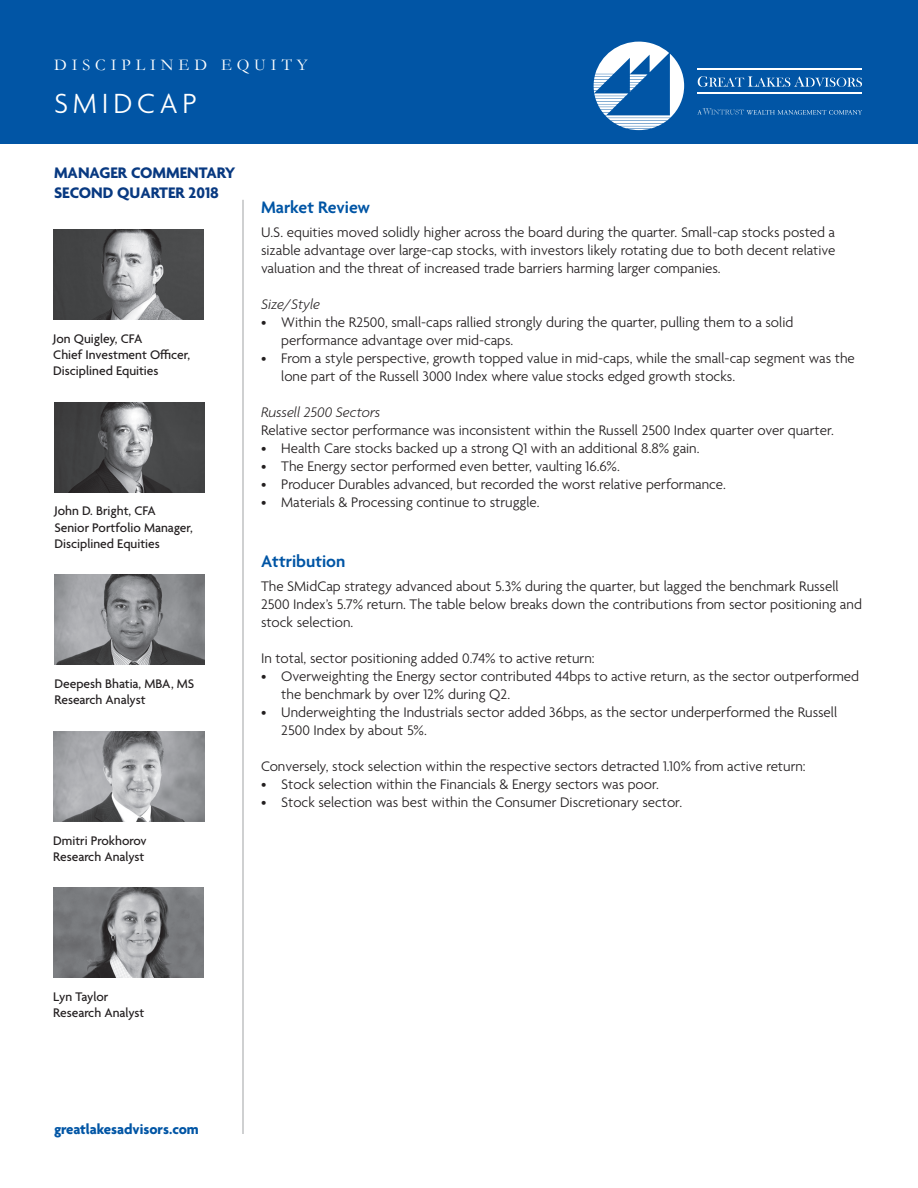
<style>
.page{position:relative;width:918px;height:1188px;background:#fff}
.page>*{position:absolute;margin:0;border:0;box-sizing:border-box;transform-origin:0 0}
.Doc_Sub_Header{font:300 30px "Agenda";letter-spacing:.16em;color:#fff}
.Section_Header{font:600 18px "Agenda";color:#0155a5}
.t1{font:700 16.5px/19.8px "Agenda";color:#083981}
.Doc_Header{font:16.5px "Garamond";letter-spacing:.3em;color:#fff}
.Body_Copy{font:300 15px/18px "Agenda";color:#231f20}
.Body_Copy-2{font:italic 300 15px "Agenda";color:#231f20}
.Body_Copy-3{font:700 15px "Agenda";color:#0155a5}
.Body_Copy-4{font:500 13.5px/16.2px "Agenda";color:#231f20}
</style>
<div class="page">
<hr style="left:242px;top:200px;width:2px;height:934px;background:#808285">
<div style="left:0;top:0;width:918px;height:143px;background:#0155a5"></div>
<svg style="left:594px;top:42px;width:90px;height:88px"></svg>
<svg style="left:698px;top:76px;width:164px;height:11px"></svg>
<hr style="left:698px;top:69px;width:164px;height:1px;background:#fff">
<hr style="left:698px;top:93px;width:164px;height:1px;background:#fff">
<svg style="left:697px;top:108px;width:165px;height:7px"></svg>
<img style="left:53px;top:230px;width:151px;height:90px">
<img style="left:54px;top:402px;width:151px;height:90px">
<img style="left:53px;top:731px;width:152px;height:91px">
<img style="left:53px;top:888px;width:151px;height:90px">
<img style="left:54px;top:575px;width:151px;height:90px">
<p class="Doc_Header" style="left:54px;top:55px;width:255px">DISCIPLINED EQUITY</p>
<p class="Doc_Sub_Header" style="left:54px;top:87px;width:144px">SMIDCAP</p>
<p class="t1" style="left:54px;top:164px;width:183px">MANAGER COMMENTARY<br>SECOND QUARTER 2018</p>
<p class="Body_Copy-4" style="left:53px;top:331px;width:91px">Jon Quigley, CFA</p>
<p class="Body_Copy-4" style="left:53px;top:347px;width:138px">Chief Investment Officer,</p>
<p class="Body_Copy-4" style="left:53px;top:364px;width:107px">Disciplined Equities</p>
<p class="Body_Copy-4" style="left:54px;top:504px;width:140px">John D. Bright, CFA<br>Senior Portfolio Manager,</p>
<p class="Body_Copy-4" style="left:54px;top:536px;width:107px">Disciplined Equities</p>
<p class="Body_Copy-4" style="left:54px;top:676px;width:141px">Deepesh Bhatia, MBA, MS</p>
<p class="Body_Copy-4" style="left:54px;top:693px;width:93px">Research Analyst</p>
<p class="Body_Copy-4" style="left:53px;top:833px;width:95px">Dmitri Prokhorov</p>
<p class="Body_Copy-4" style="left:53px;top:849px;width:93px">Research Analyst</p>
<p class="Section_Header" style="left:261px;top:197px;width:111px">Market Review</p>
<p class="Body_Copy" style="left:261px;top:225px;width:576px;text-align:justify">U.S. equities moved solidly higher across the board during the quarter. Small-cap stocks posted a sizable advantage over large-cap stocks, with investors likely rotating due to both decent relative valuation and the threat of increased trade barriers harming larger companies.</p>
<p class="Body_Copy-2" style="left:261px;top:296px;width:61px">Size/Style</p>
<p class="Body_Copy" style="left:281px;top:315px;width:514px;text-indent:-20px">• Within the R2500, small-caps rallied strongly during the quarter, pulling them to a solid performance advantage over mid-caps.</p>
<p class="Body_Copy" style="left:281px;top:351px;width:575px;text-indent:-20px">• From a style perspective, growth topped value in mid-caps, while the small-cap segment was the lone part of the Russell 3000 Index where value stocks edged growth stocks.</p>
<p class="Body_Copy-2" style="left:261px;top:404px;width:121px">Russell 2500 Sectors</p>
<p class="Body_Copy" style="left:261px;top:423px;width:574px">Relative sector performance was inconsistent within the Russell 2500 Index quarter over quarter.</p>
<p class="Body_Copy" style="left:261px;top:441px;width:440px">• Health Care stocks backed up a strong Q1 with an additional 8.8% gain.</p>
<p class="Body_Copy" style="left:261px;top:459px;width:360px">• The Energy sector performed even better, vaulting 16.6%.</p>
<p class="Body_Copy" style="left:261px;top:477px;width:466px">• Producer Durables advanced, but recorded the worst relative performance.</p>
<p class="Body_Copy" style="left:261px;top:495px;width:280px">• Materials &amp; Processing continue to struggle.</p>
<p class="Section_Header" style="left:261px;top:551px;width:86px">Attribution</p>
<p class="Body_Copy" style="left:261px;top:579px;width:602px">The SMidCap strategy advanced about 5.3% during the quarter, but lagged the benchmark Russell<br>2500 Index’s 5.7% return. The table below breaks down the contributions from sector positioning and stock selection.</p>
<p class="Body_Copy" style="left:261px;top:651px;width:335px">In total, sector positioning added 0.74% to active return:</p>
<p class="Body_Copy" style="left:281px;top:669px;width:579px;text-indent:-20px">• Overweighting the Energy sector contributed 44bps to active return, as the sector outperformed the benchmark by over 12% during Q2.</p>
<p class="Body_Copy" style="left:281px;top:705px;width:557px;text-indent:-20px">• Underweighting the Industrials sector added 36bps, as the sector underperformed the Russell<br>2500 Index by about 5%.</p>
<p class="Body_Copy" style="left:261px;top:759px;width:546px">Conversely, stock selection within the respective sectors detracted 1.10% from active return:</p>
<p class="Body_Copy" style="left:261px;top:777px;width:400px">• Stock selection within the Financials &amp; Energy sectors was poor.</p>
<p class="Body_Copy" style="left:261px;top:795px;width:423px">• Stock selection was best within the Consumer Discretionary sector.</p>
<p class="Body_Copy-4" style="left:53px;top:990px;width:57px">Lyn Taylor</p>
<p class="Body_Copy-4" style="left:53px;top:1006px;width:93px">Research Analyst</p>
<p class="Body_Copy-3" style="left:54px;top:1121px;width:146px">greatlakesadvisors.com</p>
</div>
